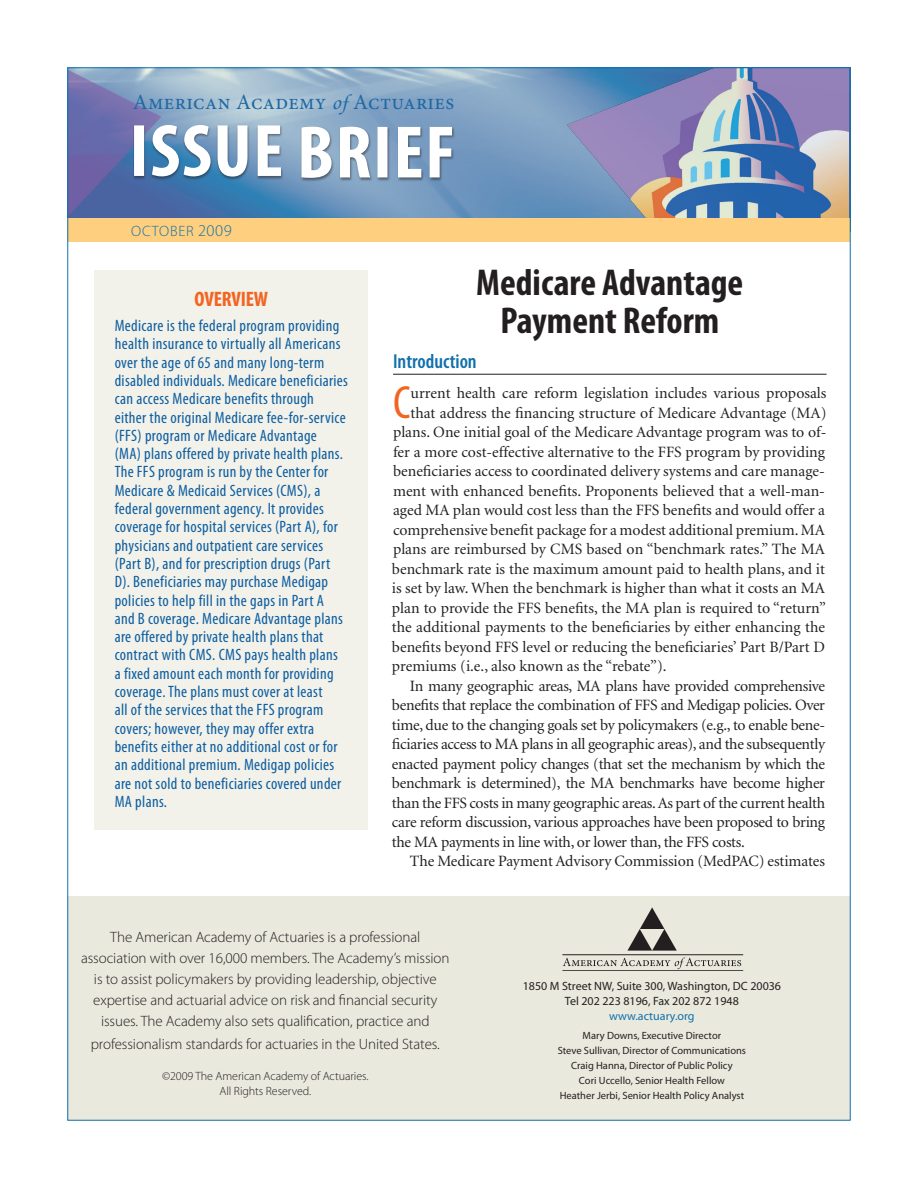
<style>
.page{position:relative;width:918px;height:1188px;background:#fff}
.page>*{position:absolute;margin:0;border:0;box-sizing:border-box;transform-origin:0 0}
.t1{font:condensed 46.8px "Myriad Pro";color:#f36421}
.t2{font:700 condensed 37.5px/37.5px "Myriad Pro";color:#231f20;text-align:center}
.t3{font:21.75px "Minion Pro";letter-spacing:.015em;color:#1e68a6}
.t4{font:700 condensed 21px "Myriad Pro";letter-spacing:-.01em;color:#f36421}
.t5{font:600 condensed 20.25px "Myriad Pro";color:#1170ab}
.t6{font:condensed 16.5px/18.3px "Myriad Pro";letter-spacing:.02em;color:#0d5ea0}
.t7{font:15.75px "Minion";letter-spacing:-.005em;color:#231f20}
.t8{font:300 15px/21px "Myriad Pro";letter-spacing:-.005em;color:#231f20;text-align:center}
.t9{font:300 15px "Myriad Pro";letter-spacing:.05em;color:#1170ab}
.t10{font:12px/15px "Myriad Pro";color:#231f20;text-align:center}
.t11{font:300 12px/15px "Myriad Pro";letter-spacing:-.005em;color:#231f20;text-align:center}
.t12{font:12px "Myriad Pro";color:#1170ab}
.t13{font:10.5px/15px "Myriad Pro";color:#231f20;text-align:center}
.s1{font-family:"Zapf Chancery";font-weight:500;font-style:italic}
.s2{font-size:16.5px}
</style>
<div class="page">
<div style="left:68px;top:896px;width:782px;height:224px;background:#eae9de"></div>
<hr style="left:393px;top:374px;width:434px;height:1px;background:#231f20">
<img style="left:69px;top:69px;width:489px;height:149px">
<img style="left:558px;top:69px;width:291px;height:149px">
<div style="left:68px;top:218px;width:782px;height:24px;background:#fecf7e"></div>
<svg style="left:69px;top:69px;width:383px;height:148px;background:#8ba4c5"></svg>
<svg style="left:627px;top:907px;width:50px;height:44px"></svg>
<svg style="left:563px;top:958px;width:178px;height:11px"></svg>
<hr style="left:562px;top:954px;width:181px;height:1px;background:#231f20">
<hr style="left:562px;top:970px;width:181px;height:1px;background:#231f20">
<div style="left:94px;top:270px;width:274px;height:559px;background:#f2f1ea"></div>
<h3 class="t3" style="left:133px;top:88px;width:323px">American Academy <span class="s1">of</span> Actuaries</h3>
<p class="t9" style="left:131px;top:223px;width:102px">OCTOBER <span class="s2">2009</span></p>
<h3 class="t4" style="left:195px;top:286px;width:75px">OVERVIEW</h3>
<p class="t6" style="left:115px;top:316px;width:235px">Medicare is the federal program providing health insurance to virtually all Americans over the age of 65 and many long-term disabled individuals. Medicare beneficiaries can access Medicare benefits through either the original Medicare fee-for-service (FFS) program or Medicare Advantage<br>(MA) plans offered by private health plans.<br>The FFS program is run by the Center for Medicare &amp; Medicaid Services (CMS), a federal government agency. It provides coverage for hospital services (Part A), for physicians and outpatient care services (Part B), and for prescription drugs (Part D). Beneficiaries may purchase Medigap policies to help fill in the gaps in Part A and B coverage. Medicare Advantage plans are offered by private health plans that contract with CMS. CMS pays health plans a fixed amount each month for providing coverage. The plans must cover at least<br>all of the services that the FFS program covers; however, they may offer extra benefits either at no additional cost or for an additional premium. Medigap policies are not sold to beneficiaries covered under MA plans.</p>
<h2 class="t2" style="left:476px;top:263px;width:268px">Medicare Advantage<br>Payment Reform</h2>
<p class="t5" style="left:393px;top:351px;width:85px">Introduction</p>
<h1 class="t1" style="left:393px;top:374px;width:19px">C</h1>
<p class="t7" style="left:411px;top:386px;width:418px">urrent health care reform legislation includes various proposals</p>
<p class="t7" style="left:411px;top:405px;width:418px">that address the financing structure of Medicare Advantage (MA)</p>
<p class="t7" style="left:393px;top:425px;width:435px">plans. One initial goal of the Medicare Advantage program was to of-</p>
<p class="t7" style="left:393px;top:444px;width:433px">fer a more cost-effective alternative to the FFS program by providing</p>
<p class="t7" style="left:393px;top:464px;width:433px">beneficiaries access to coordinated delivery systems and care manage-</p>
<p class="t7" style="left:393px;top:483px;width:433px">ment with enhanced benefits. Proponents believed that a well-man-</p>
<p class="t7" style="left:393px;top:503px;width:434px">aged MA plan would cost less than the FFS benefits and would offer a</p>
<p class="t7" style="left:393px;top:522px;width:433px">comprehensive benefit package for a modest additional premium. MA</p>
<p class="t7" style="left:393px;top:542px;width:433px">plans are reimbursed by CMS based on “benchmark rates.” The MA</p>
<p class="t7" style="left:392px;top:561px;width:435px">benchmark rate is the maximum amount paid to health plans, and it</p>
<p class="t7" style="left:392px;top:581px;width:434px">is set by law. When the benchmark is higher than what it costs an MA</p>
<p class="t7" style="left:392px;top:600px;width:436px">plan to provide the FFS benefits, the MA plan is required to “return”</p>
<p class="t7" style="left:392px;top:620px;width:435px">the additional payments to the beneficiaries by either enhancing the</p>
<p class="t7" style="left:392px;top:639px;width:435px">benefits beyond FFS level or reducing the beneficiaries’ Part B/Part D</p>
<p class="t7" style="left:392px;top:659px;width:276px">premiums (i.e., also known as the “rebate”).</p>
<p class="t7" style="left:410px;top:678px;width:417px">In many geographic areas, MA plans have provided comprehensive</p>
<p class="t7" style="left:392px;top:698px;width:435px">benefits that replace the combination of FFS and Medigap policies. Over</p>
<p class="t7" style="left:392px;top:717px;width:435px">time, due to the changing goals set by policymakers (e.g., to enable bene-</p>
<p class="t7" style="left:392px;top:737px;width:435px">ficiaries access to MA plans in all geographic areas), and the subsequently</p>
<p class="t7" style="left:392px;top:756px;width:435px">enacted payment policy changes (that set the mechanism by which the</p>
<p class="t7" style="left:392px;top:776px;width:435px">benchmark is determined), the MA benchmarks have become higher</p>
<p class="t7" style="left:392px;top:795px;width:435px">than the FFS costs in many geographic areas. As part of the current health</p>
<p class="t7" style="left:392px;top:815px;width:435px">care reform discussion, various approaches have been proposed to bring</p>
<p class="t7" style="left:392px;top:834px;width:354px">the MA payments in line with, or lower than, the FFS costs.</p>
<p class="t7" style="left:410px;top:854px;width:417px">The Medicare Payment Advisory Commission (MedPAC) estimates</p>
<p class="t8" style="left:81px;top:927px;width:370px">The American Academy of Actuaries is a professional association with over 16,000 members. The Academy’s mission is to assist policymakers by providing leadership, objective expertise and actuarial advice on risk and financial security issues. The Academy also sets qualification, practice and</p>
<p class="t8" style="left:91px;top:1034px;width:351px">professionalism standards for actuaries in the United States.</p>
<p class="t11" style="left:162px;top:1069px;width:208px">©2009 The American Academy of Actuaries.<br>All Rights Reserved.</p>
<p class="t10" style="left:523px;top:978px;width:260px">1850 M Street NW, Suite 300, Washington, DC 20036<br>Tel 202 223 8196, Fax 202 872 1948</p>
<p class="t12" style="left:609px;top:1009px;width:87px">www.actuary.org</p>
<p class="t13" style="left:558px;top:1028px;width:190px">Mary Downs, Executive Director<br>Steve Sullivan, Director of Communications Craig Hanna, Director of Public Policy<br>Cori Uccello, Senior Health Fellow<br>Heather Jerbi, Senior Health Policy Analyst</p>
</div>
